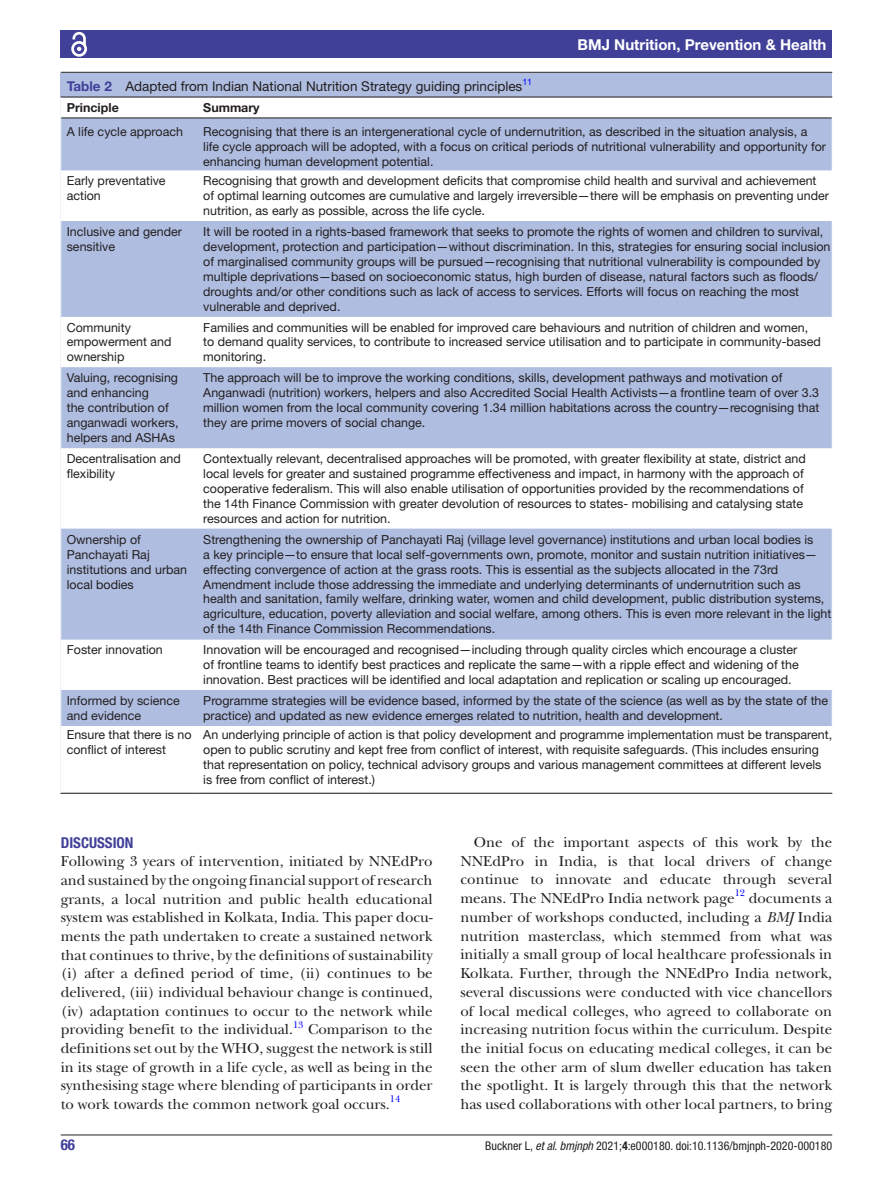
<style>
.page{position:relative;width:893px;height:1191px;background:#fff}
.page>*{position:absolute;margin:0;border:0;box-sizing:border-box;transform-origin:0 0}
.t1{font:15px/18.8px "New Baskerville";color:#231f20;text-align:justify}
.t2{font:700 15px "Helvetica Neue LT Std";color:#fff}
.t3{font:700 condensed 15px "Helvetica Neue LT Std";color:#414099}
.t4{font:13.5px "Helvetica Neue LT Std";color:#231f20}
.t5{font:12.45px/15px "Helvetica Neue LT Std";color:#231f20}
.t6{font:700 12.45px "Helvetica Neue LT Std";color:#231f20}
.t7{font:condensed 12px "Helvetica Neue LT Std";color:#231f20}
.t8{font:9.9px "New Baskerville";color:#00f}
.s1{font-weight:700;color:#414099}
.s2{font-style:italic}
.s3{font-weight:700}
</style>
<div class="page">
<hr style="left:61px;top:1134px;width:771px;height:1px;background:#231f20">
<div style="left:61px;top:31px;width:771px;height:27px;background:#414099"></div>
<svg style="left:71px;top:31px;width:16px;height:26px"></svg>
<div style="left:61px;top:73px;width:771px;height:720px;background:#afbde1"></div>
<hr style="left:61px;top:72px;width:771px;height:1px;background:#231f20">
<div style="left:61px;top:98px;width:771px;height:695px;background:#fff"></div>
<svg style="left:61px;top:119px;width:771px;height:607px"></svg>
<hr style="left:61px;top:97px;width:136px;height:1px;background:#231f20">
<hr style="left:61px;top:118px;width:136px;height:1px;background:#231f20">
<hr style="left:197px;top:97px;width:635px;height:1px;background:#231f20">
<hr style="left:197px;top:118px;width:635px;height:1px;background:#231f20">
<hr style="left:61px;top:793px;width:136px;height:1px;background:#231f20">
<hr style="left:197px;top:793px;width:635px;height:1px;background:#231f20">
<svg style="left:60px;top:97px;width:1px;height:21px"></svg>
<p class="t2" style="left:578px;top:35px;width:250px">BMJ Nutrition, Prevention &amp; Health</p>
<p class="t4" style="left:67px;top:78px;width:467px"><span class="s1">Table 2</span> Adapted from Indian National Nutrition Strategy guiding principles<sup>11</sup></p>
<p class="t6" style="left:67px;top:100px;width:54px">Principle</p>
<p class="t6" style="left:203px;top:100px;width:58px">Summary</p>
<p class="t5" style="left:67px;top:124px;width:118px">A life cycle approach</p>
<p class="t5" style="left:203px;top:124px;width:624px">Recognising that there is an intergenerational cycle of undernutrition, as described in the situation analysis, a life cycle approach will be adopted, with a focus on critical periods of nutritional vulnerability and opportunity for enhancing human development potential.</p>
<p class="t5" style="left:67px;top:173px;width:100px">Early preventative action</p>
<p class="t5" style="left:203px;top:173px;width:627px">Recognising that growth and development deficits that compromise child health and survival and achievement of optimal learning outcomes are cumulative and largely irreversible—there will be emphasis on preventing under nutrition, as early as possible, across the life cycle.</p>
<p class="t5" style="left:67px;top:224px;width:117px">Inclusive and gender sensitive</p>
<p class="t5" style="left:203px;top:224px;width:629px">It will be rooted in a rights-based framework that seeks to promote the rights of women and children to survival, development, protection and participation—without discrimination. In this, strategies for ensuring social inclusion of marginalised community groups will be pursued—recognising that nutritional vulnerability is compounded by multiple deprivations—based on socioeconomic status, high burden of disease, natural factors such as floods/ droughts and/or other conditions such as lack of access to services. Efforts will focus on reaching the most vulnerable and deprived.</p>
<p class="t5" style="left:67px;top:319px;width:106px">Community empowerment and ownership</p>
<p class="t5" style="left:203px;top:319px;width:619px">Families and communities will be enabled for improved care behaviours and nutrition of children and women, to demand quality services, to contribute to increased service utilisation and to participate in community-based monitoring.</p>
<p class="t5" style="left:67px;top:370px;width:113px">Valuing, recognising and enhancing<br>the contribution of anganwadi workers, helpers and ASHAs</p>
<p class="t5" style="left:203px;top:370px;width:617px">The approach will be to improve the working conditions, skills, development pathways and motivation of Anganwadi (nutrition) workers, helpers and also Accredited Social Health Activists—a frontline team of over 3.3 million women from the local community covering 1.34 million habitations across the country—recognising that they are prime movers of social change.</p>
<p class="t5" style="left:67px;top:451px;width:116px">Decentralisation and flexibility</p>
<p class="t5" style="left:203px;top:451px;width:604px">Contextually relevant, decentralised approaches will be promoted, with greater flexibility at state, district and local levels for greater and sustained programme effectiveness and impact, in harmony with the approach of cooperative federalism. This will also enable utilisation of opportunities provided by the recommendations of the 14th Finance Commission with greater devolution of resources to states- mobilising and catalysing state resources and action for nutrition.</p>
<p class="t5" style="left:67px;top:531px;width:122px">Ownership of<br>Panchayati Raj institutions and urban local bodies</p>
<p class="t5" style="left:203px;top:531px;width:630px">Strengthening the ownership of Panchayati Raj (village level governance) institutions and urban local bodies is<br>a key principle—to ensure that local self-governments own, promote, monitor and sustain nutrition initiatives— effecting convergence of action at the grass roots. This is essential as the subjects allocated in the 73rd Amendment include those addressing the immediate and underlying determinants of undernutrition such as health and sanitation, family welfare, drinking water, women and child development, public distribution systems, agriculture, education, poverty alleviation and social welfare, among others. This is even more relevant in the light of the 14th Finance Commission Recommendations.</p>
<p class="t5" style="left:67px;top:642px;width:98px">Foster innovation</p>
<p class="t5" style="left:203px;top:642px;width:597px;text-align:justify">Innovation will be encouraged and recognised—including through quality circles which encourage a cluster of frontline teams to identify best practices and replicate the same—with a ripple effect and widening of the innovation. Best practices will be identified and local adaptation and replication or scaling up encouraged.</p>
<p class="t5" style="left:67px;top:693px;width:114px">Informed by science and evidence</p>
<p class="t5" style="left:203px;top:693px;width:626px">Programme strategies will be evidence based, informed by the state of the science (as well as by the state of the practice) and updated as new evidence emerges related to nutrition, health and development.</p>
<p class="t5" style="left:67px;top:727px;width:126px">Ensure that there is no conflict of interest</p>
<p class="t5" style="left:203px;top:727px;width:630px">An underlying principle of action is that policy development and programme implementation must be transparent, open to public scrutiny and kept free from conflict of interest, with requisite safeguards. (This includes ensuring that representation on policy, technical advisory groups and various management committees at different levels is free from conflict of interest.)</p>
<p class="t3" style="left:61px;top:833px;width:74px">DISCUSSION</p>
<p class="t1" style="left:61px;top:852px;width:373px">Following 3 years of intervention, initiated by NNEdPro and sustained by the ongoing financial support of research grants, a local nutrition and public health educational system was established in Kolkata, India. This paper docu&shy;ments the path undertaken to create a sustained network that continues to thrive, by the definitions of sustainability (i) after a defined period of time, (ii) continues to be delivered, (iii) individual behaviour change is continued, (iv) adaptation continues to occur to the network while providing benefit to the individual.</p>
<p class="t8" style="left:293px;top:1018px;width:12px">13</p>
<p class="t1" style="left:61px;top:1020px;width:373px;text-indent:247px">Comparison to the definitions set out by the WHO, suggest the network is still in its stage of growth in a life cycle, as well as being in the synthesising stage where blending of participants in order to work towards the common network goal occurs.</p>
<p class="t8" style="left:390px;top:1093px;width:12px">14</p>
<p class="t1" style="left:460px;top:833px;width:373px;text-indent:14px">One of the important aspects of this work by the NNEdPro in India, is that local drivers of change continue to innovate and educate through several means. The NNEdPro India network page</p>
<p class="t8" style="left:735px;top:887px;width:12px">12</p>
<p class="t1" style="left:460px;top:889px;width:373px;text-indent:288px">documents a number of workshops conducted, including a <span class="s2">BMJ</span> India nutrition masterclass, which stemmed from what was initially a small group of local healthcare professionals in Kolkata. Further, through the NNEdPro India network, several discussions were conducted with vice chancellors of local medical colleges, who agreed to collaborate on increasing nutrition focus within the curriculum. Despite the initial focus on educating medical colleges, it can be seen the other arm of slum dweller education has taken the spotlight. It is largely through this that the network has used collaborations with other local partners, to bring</p>
<p class="t3" style="left:61px;top:1135px;width:16px">66</p>
<p class="t7" style="left:485px;top:1138px;width:348px">Buckner L, <span class="s2">et al</span>. <span class="s2">bmjnph</span> 2021;<span class="s3">4</span>:e000180. doi:10.1136/bmjnph-2020-000180</p>
</div>
